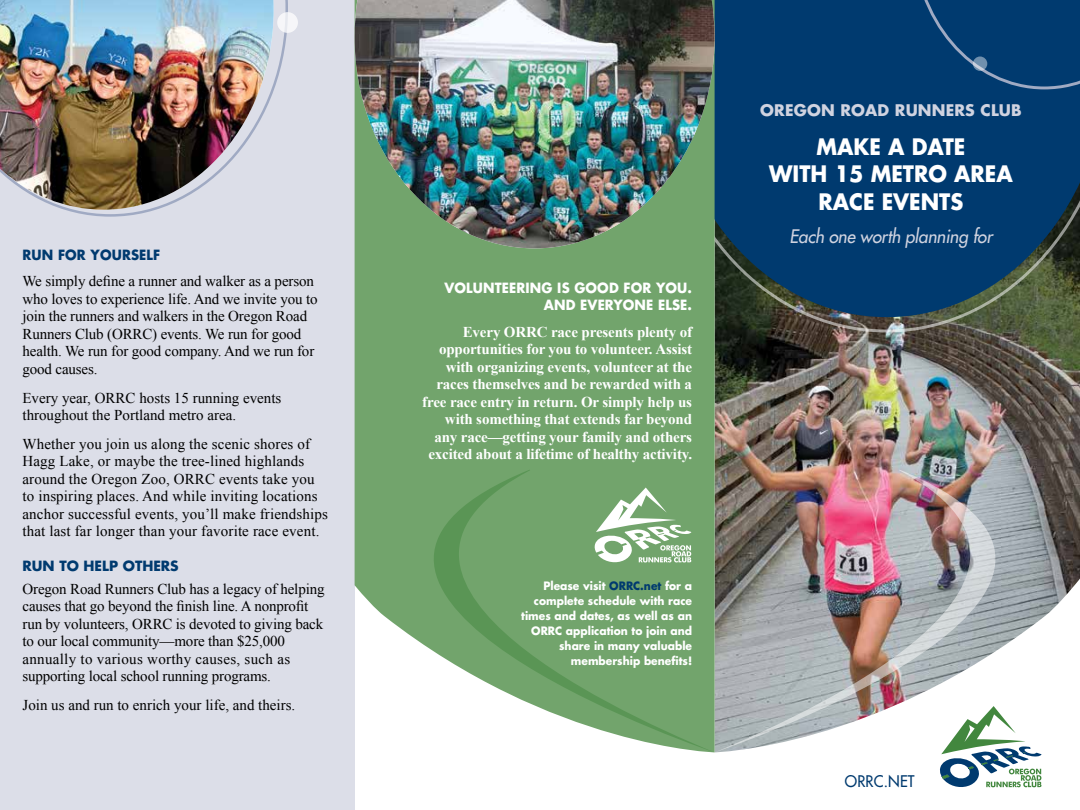
<style>
.page{position:relative;width:1080px;height:810px;background:#fff}
.page>*{position:absolute;margin:0;border:0;box-sizing:border-box;transform-origin:0 0}
.t1{font:700 22.12px/27.2px "Futura";color:#fff;text-align:center;scale:.95 1}
.t2{font:italic 18.12px "Futura";letter-spacing:-.01em;color:#d0d3e0;scale:.95 1}
.t3{font:700 15.62px "Futura";letter-spacing:.01em;color:#d0d3e0}
.t4{font:15.62px "Futura";letter-spacing:.01em;color:#003a6f;scale:.95 1}
.t5{font:15px/17.5px "Times New Roman";color:#000}
.t6{font:700 15px/17.5px "Times New Roman";letter-spacing:-.01em;color:#fff;text-align:right}
.t7{font:700 13.75px/17.5px "Futura";letter-spacing:.01em;color:#fff;text-align:right;scale:.95 1}
.t8{font:700 13.75px "Futura";letter-spacing:.005em;color:#003a6f}
.t9{font:700 13.75px "Futura";letter-spacing:.005em;color:#003a6f;scale:.95 1}
.t10{font:700 11.25px/15px "Futura";color:#fff;text-align:right;scale:.95 1}
.s1{color:#003a6f}
</style>
<div class="page">
<img style="left:715px;top:332px;width:365px;height:318px">
<svg style="left:715px;top:0;width:365px;height:332px;background:#0c3d65"></svg>
<div style="left:0;top:0;width:355px;height:810px;background:#dcdee8"></div>
<svg style="left:66px;top:0;width:222px;height:217px"></svg>
<div style="left:355px;top:248px;width:360px;height:403px;background:#72a46c"></div>
<svg style="left:940px;top:710px;width:102px;height:78px"></svg>
<img style="left:0;top:0;width:274px;height:210px">
<img style="left:355px;top:0;width:360px;height:248px">
<div style="left:912px;top:0;width:168px;height:89px;background:#003a6f"></div>
<svg style="left:973px;top:56px;width:14px;height:15px"></svg>
<svg style="left:277px;top:12px;width:21px;height:21px"></svg>
<img style="left:715px;top:470px;width:282px;height:282px">
<svg style="left:433px;top:470px;width:282px;height:282px;fill:#72a46c"></svg>
<p class="t9" style="left:22px;top:245px;width:147px">RUN FOR YOURSELF</p>
<p class="t5" style="left:22px;top:272px;width:297px">We simply define a runner and walker as a person who loves to experience life. And we invite you to join the runners and walkers in the Oregon Road Runners Club (ORRC) events. We run for good health. We run for good company. And we run for good causes.</p>
<p class="t5" style="left:22px;top:389px;width:260px">Every year, ORRC hosts 15 running events throughout the Portland metro area.</p>
<p class="t5" style="left:22px;top:435px;width:307px">Whether you join us along the scenic shores of Hagg Lake, or maybe the tree-lined highlands around the Oregon Zoo, ORRC events take you to inspiring places. And while inviting locations anchor successful events, you’ll make friendships that last far longer than your favorite race event.</p>
<p class="t8" style="left:22px;top:556px;width:158px">RUN TO HELP OTHERS</p>
<p class="t5" style="left:22px;top:580px;width:304px">Oregon Road Runners Club has a legacy of helping causes that go beyond the finish line. A nonprofit run by volunteers, ORRC is devoted to giving back to our local community—more than $25,000 annually to various worthy causes, such as supporting local school running programs.</p>
<p class="t5" style="left:22px;top:696px;width:274px">Join us and run to enrich your life, and theirs.</p>
<p class="t7" style="left:445px;top:278px;width:262px">VOLUNTEERING IS GOOD FOR YOU.<br>AND EVERYONE ELSE.</p>
<p class="t6" style="left:422px;top:323px;width:271px">Every ORRC race presents plenty of opportunities for you to volunteer. Assist with organizing events, volunteer at the races themselves and be rewarded with a free race entry in return. Or simply help us with something that extends far beyond any race—getting your family and others excited about a lifetime of healthy activity.</p>
<p class="t10" style="left:521px;top:578px;width:181px">Please visit <span class="s1">ORRC.net</span> for a complete schedule with race times and dates, as well as an<br>ORRC application to join and share in many valuable membership benefits!</p>
<p class="t3" style="left:760px;top:100px;width:263px">OREGON ROAD RUNNERS CLUB</p>
<h1 class="t1" style="left:769px;top:132px;width:258px">MAKE A DATE<br>WITH 15 METRO AREA<br>RACE EVENTS</h1>
<p class="t2" style="left:789px;top:225px;width:215px">Each one worth planning for</p>
<p class="t4" style="left:845px;top:771px;width:75px">ORRC.NET</p>
</div>
